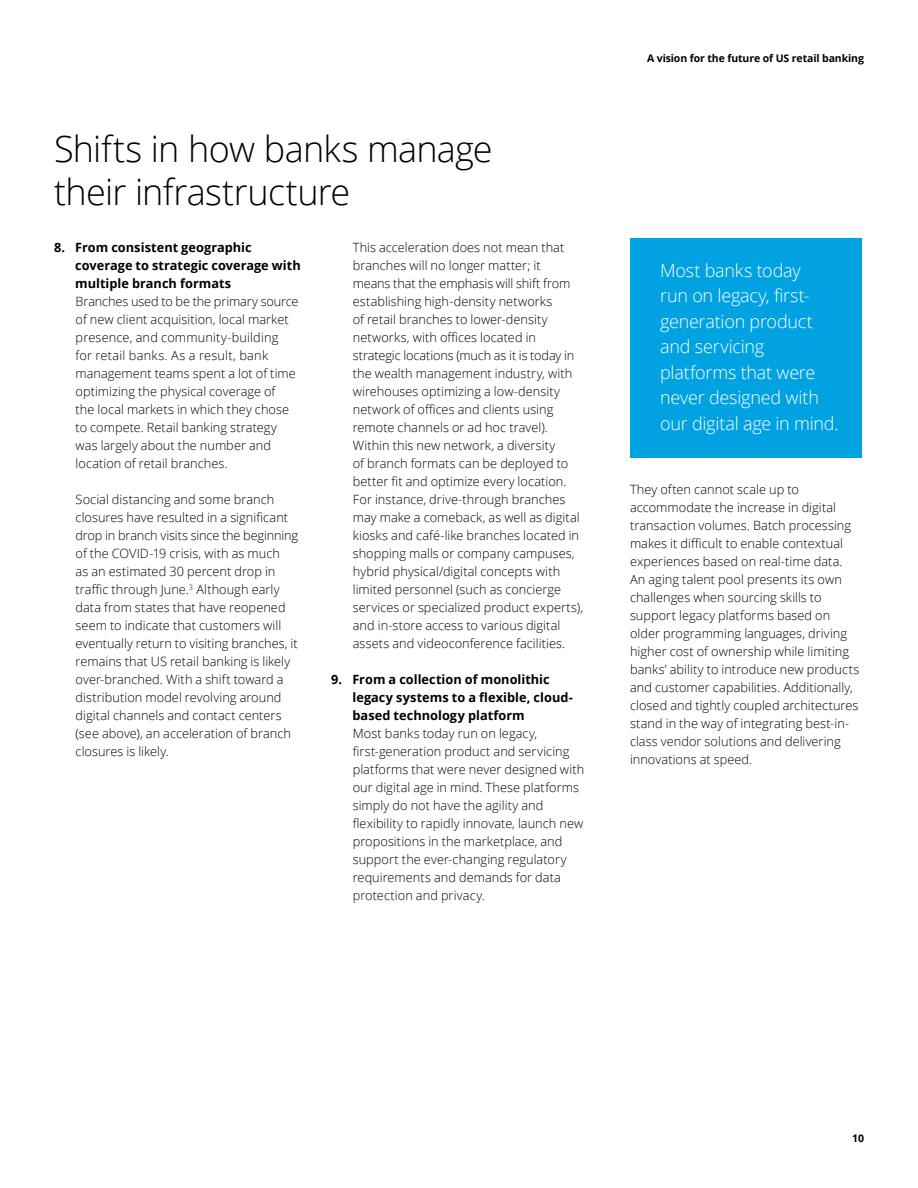
<style>
.page{position:relative;width:918px;height:1188px;background:#fff}
.page>*{position:absolute;margin:0;border:0;box-sizing:border-box;transform-origin:0 0}
.Story_heading_light{font:300 36px/43.2px "Open Sans";letter-spacing:-.02em;color:#000}
.Alpah_list_level_1{font:300 18px/25.5px "Open Sans";letter-spacing:-.015em;color:#fff}
.Alpah_list_level_1-2{font:300 12.75px/18px "Open Sans";letter-spacing:.005em;color:#000}
.t1{font:700 12.75px/18px "Open Sans";letter-spacing:.005em;color:#000}
.Brochure_title___Rig{font:700 10.5px "Open Sans";letter-spacing:-.01em;color:#000}
</style>
<div class="page">
<div style="left:630px;top:238px;width:232px;height:220px;background:#00a2e2"></div>
<p class="Story_heading_light" style="left:54px;top:126px;width:440px">Shifts in how banks manage their infrastructure</p>
<p class="t1" style="left:75px;top:238px;width:227px;text-indent:-21px">8. From consistent geographic coverage to strategic coverage with multiple branch formats</p>
<p class="Alpah_list_level_1-2" style="left:76px;top:292px;width:224px">Branches used to be the primary source of new client acquisition, local market presence, and community-building<br>for retail banks. As a result, bank management teams spent a lot of time optimizing the physical coverage of<br>the local markets in which they chose to compete. Retail banking strategy was largely about the number and location of retail branches.</p>
<p class="Alpah_list_level_1-2" style="left:76px;top:490px;width:224px">Social distancing and some branch closures have resulted in a significant drop in branch visits since the beginning of the COVID-19 crisis, with as much<br>as an estimated 30 percent drop in traffic through June.<sup>3</sup> Although early data from states that have reopened seem to indicate that customers will eventually return to visiting branches, it remains that US retail banking is likely over-branched. With a shift toward a distribution model revolving around digital channels and contact centers (see above), an acceleration of branch closures is likely.</p>
<p class="Alpah_list_level_1-2" style="left:353px;top:238px;width:232px">This acceleration does not mean that branches will no longer matter; it<br>means that the emphasis will shift from establishing high-density networks<br>of retail branches to lower-density networks, with offices located in strategic locations (much as it is today in the wealth management industry, with wirehouses optimizing a low-density network of offices and clients using remote channels or ad hoc travel).<br>Within this new network, a diversity<br>of branch formats can be deployed to better fit and optimize every location.<br>For instance, drive-through branches may make a comeback, as well as digital kiosks and café-like branches located in shopping malls or company campuses, hybrid physical/digital concepts with limited personnel (such as concierge services or specialized product experts), and in-store access to various digital assets and videoconference facilities.</p>
<p class="t1" style="left:352px;top:670px;width:222px;text-indent:-21px">9. From a collection of monolithic legacy systems to a flexible, cloud&shy;based technology platform</p>
<p class="Alpah_list_level_1-2" style="left:353px;top:724px;width:233px">Most banks today run on legacy, first-generation product and servicing platforms that were never designed with our digital age in mind. These platforms simply do not have the agility and flexibility to rapidly innovate, launch new propositions in the marketplace, and support the ever-changing regulatory requirements and demands for data protection and privacy.</p>
<p class="Brochure_title___Rig" style="left:647px;top:51px;width:218px">A vision for the future of US retail banking</p>
<p class="Alpah_list_level_1" style="left:660px;top:257px;width:180px">Most banks today<br>run on legacy, first&shy;generation product and servicing platforms that were never designed with our digital age in mind.</p>
<p class="Alpah_list_level_1-2" style="left:630px;top:480px;width:231px">They often cannot scale up to accommodate the increase in digital transaction volumes. Batch processing makes it difficult to enable contextual experiences based on real-time data.<br>An aging talent pool presents its own challenges when sourcing skills to support legacy platforms based on older programming languages, driving higher cost of ownership while limiting banks’ ability to introduce new products and customer capabilities. Additionally, closed and tightly coupled architectures stand in the way of integrating best-in&shy;class vendor solutions and delivering innovations at speed.</p>
<p class="Brochure_title___Rig" style="left:852px;top:1131px;width:13px">10</p>
</div>
